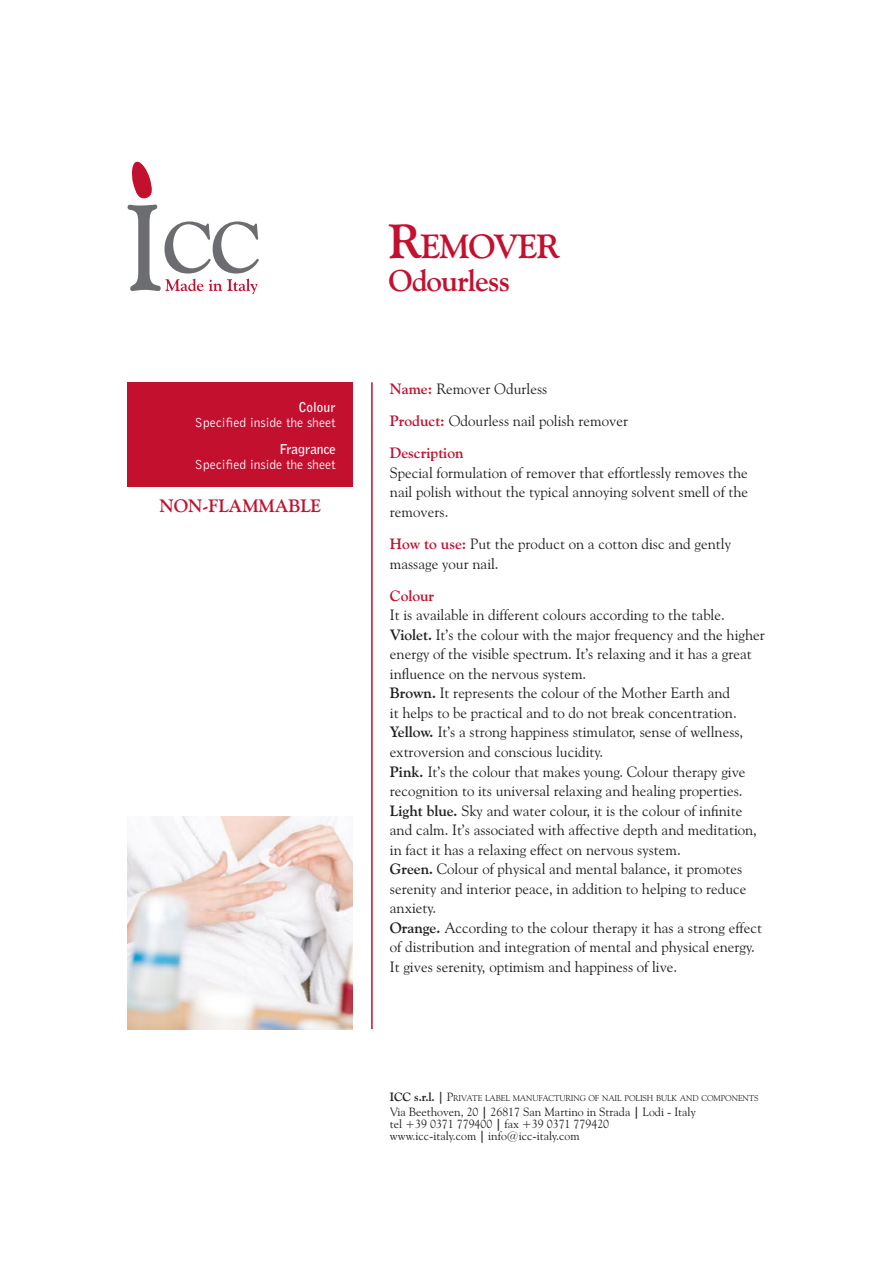
<style>
.page{position:relative;width:893px;height:1263px;background:#fff}
.page>*{position:absolute;margin:0;border:0;box-sizing:border-box;transform-origin:0 0}
.t1{font:700 33.6px "Goudy Old Style BT";letter-spacing:-.035em;color:#c3102f}
.t2{font:700 30px "Goudy Old Style BT";letter-spacing:-.025em;color:#c3102f}
.t3{font:700 18px "Goudy Old Style BT";color:#c3102f}
.t4{font:15px/19.5px "Goudy Old Style BT";color:#231f20}
.t5{font:13.5px/15px "Bell Gothic BT";color:#fff;text-align:right}
.t6{font:12px "Goudy Old Style BT";color:#231f20}
.t7{font:8.4px "Goudy Old Style BT";letter-spacing:-.015em;color:#231f20}
.s1{font-weight:700}
.s2{font-size:48px}
.s3{font-weight:700;color:#c3102f}
.s4{font-weight:700;font-size:12px}
.s5{font-size:12px}
.s6{font-family:"Original Garamond BT"}
</style>
<div class="page">
<svg style="left:128px;top:161px;width:131px;height:133px"></svg>
<hr style="left:371px;top:382px;width:2px;height:647px;background:#c3102f">
<img style="left:128px;top:816px;width:225px;height:213px">
<div style="left:128px;top:382px;width:225px;height:104px;background:#c3102f"></div>
<p class="t5" style="left:195px;top:399px;width:142px"><span class="s1">Colour<br></span>Specified inside the sheet</p>
<p class="t5" style="left:195px;top:442px;width:142px"><span class="s1">Fragrance<br></span>Specified inside the sheet</p>
<p class="t3" style="left:159px;top:494px;width:163px">NON-FLAMMABLE</p>
<p class="t1" style="left:388px;top:225px;width:173px"><span class="s2">R</span>EMOVER</p>
<p class="t2" style="left:388px;top:262px;width:123px">Odourless</p>
<p class="t4" style="left:390px;top:379px;width:159px"><span class="s3">Name:</span> Remover Odurless</p>
<p class="t4" style="left:390px;top:411px;width:240px"><span class="s3">Product:</span> Odourless nail polish remover</p>
<p class="t4" style="left:390px;top:443px;width:360px"><span class="s3">Description<br></span>Special formulation of remover that effortlessly removes the nail polish without the typical annoying solvent smell of the removers.</p>
<p class="t4" style="left:390px;top:534px;width:343px"><span class="s3">How to use:</span> Put the product on a cotton disc and gently massage your nail.</p>
<p class="t4" style="left:390px;top:586px;width:376px"><span class="s3">Colour<br></span>It is available in different colours according to the table.<br><span class="s1">Violet.</span> It’s the colour with the major frequency and the higher energy of the visible spectrum. It’s relaxing and it has a great influence on the nervous system.<br><span class="s1">Brown.</span> It represents the colour of the Mother Earth and<br>it helps to be practical and to do not break concentration.<br><span class="s1">Yellow.</span> It’s a strong happiness stimulator, sense of wellness, extroversion and conscious lucidity.<br><span class="s1">Pink.</span> It’s the colour that makes young. Colour therapy give recognition to its universal relaxing and healing properties.<br><span class="s1">Light blue.</span> Sky and water colour, it is the colour of infinite and calm. It’s associated with affective depth and meditation, in fact it has a relaxing effect on nervous system.<br><span class="s1">Green.</span> Colour of physical and mental balance, it promotes serenity and interior peace, in addition to helping to reduce anxiety.<br><span class="s1">Orange.</span> According to the colour therapy it has a strong effect of distribution and integration of mental and physical energy.<br>It gives serenity, optimism and happiness of live.</p>
<p class="t7" style="left:390px;top:1093px;width:370px"><span class="s4">ICC s.r.l. |</span> <span class="s5">P</span>RIVATE LABEL MANUFACTURING OF NAIL POLISH BULK AND COMPONENTS</p>
<p class="t6" style="left:390px;top:1104px;width:307px">Via Beethoven, 20 <span class="s1">|</span> 26817 San Martino in Strada <span class="s1">|</span> Lodi <span class="s6">-</span> Italy</p>
<p class="t6" style="left:390px;top:1116px;width:221px">tel +39 0371 779400 <span class="s1">|</span> fax +39 0371 779420</p>
<p class="t6" style="left:390px;top:1128px;width:191px">www.icc<span class="s6">-</span>italy.com <span class="s1">|</span> info@icc<span class="s6">-</span>italy.com</p>
</div>
